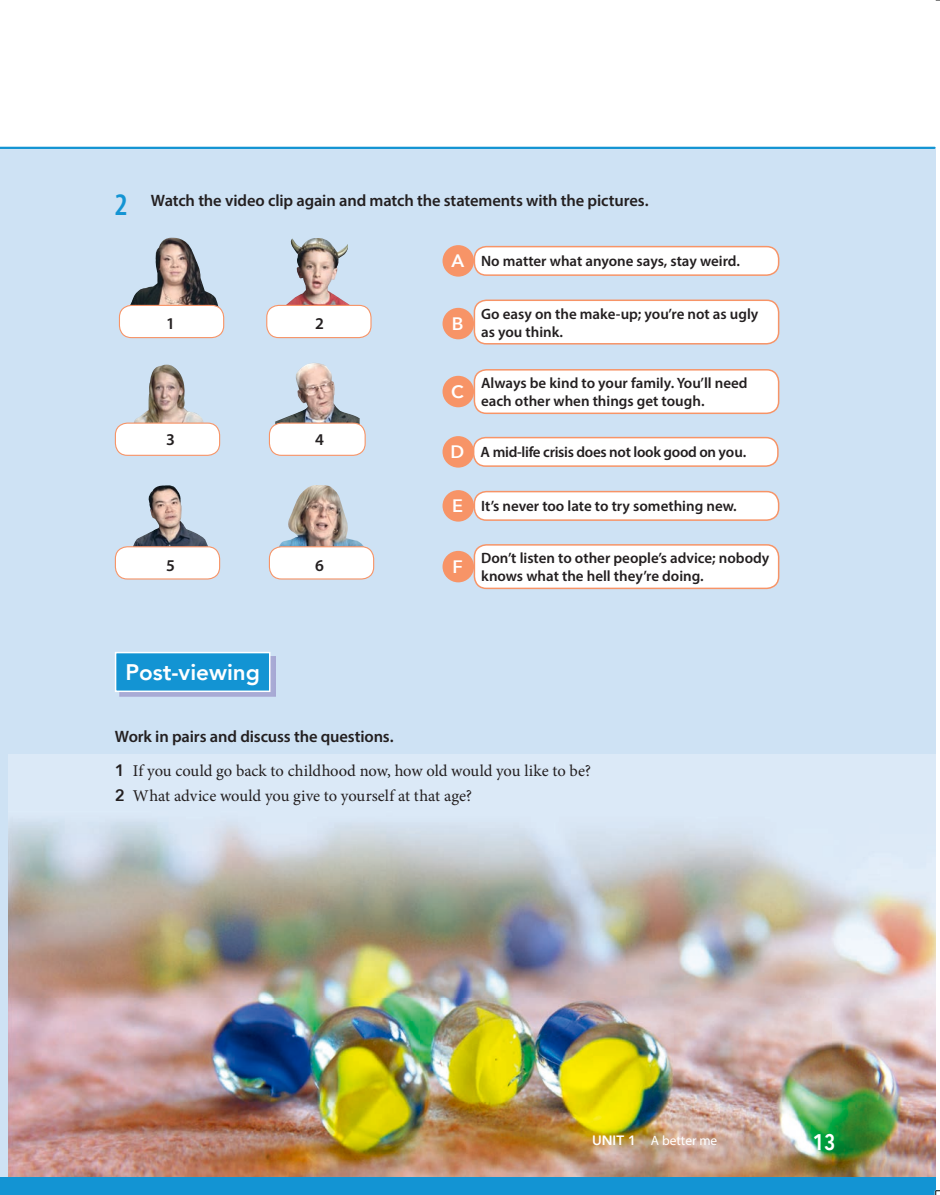
<style>
.page{position:relative;width:940px;height:1195px;background:#fff}
.page>*{position:absolute;margin:0;border:0;box-sizing:border-box;transform-origin:0 0}
.t1{font:800 22.5px "Avenir";color:#fff}
.t2{font:600 22.5px "Avenir Next Condensed";color:#fff}
.t3{font:600 18px "Avenir Next";color:#fff}
.t4{font:600 16.5px "Myriad Pro";letter-spacing:-.01em;color:#231f20}
.t5{font:16.5px/24.8px "Minion Pro";letter-spacing:-.005em;color:#231f20}
.t6{font:600 15px/18px "Myriad Pro";color:#231f20}
.t7{font:600 15px "Myriad Pro";letter-spacing:-.02em;color:#231f20}
.t8{font:13.5px "Myriad Pro";color:#fff}
.s1{font-stretch:condensed;font-size:31.5px;color:#1394d3}
.s2{font-family:"Avenir Next";font-weight:600}
.s3{font-family:"Avenir";font-weight:800}
</style>
<div class="page">
<div style="left:0;top:149px;width:935px;height:1046px;background:#cee2f4"></div>
<img style="left:119px;top:656px;width:156px;height:40px">
<div style="left:116px;top:652px;width:154px;height:39px;background:#1394d3"></div>
<div style="left:115px;top:652px;width:155px;height:40px;border:2px solid #fff"></div>
<hr style="left:0;top:147px;width:934px;height:2px;background:#1394d3">
<img style="left:9px;top:754px;width:926px;height:424px">
<div style="left:0;top:1178px;width:935px;height:17px;background:#1394d3"></div>
<img style="left:127px;top:237px;width:92px;height:70px">
<div style="left:119px;top:305px;width:105px;height:33px;background:#fff;border-radius:12px"></div>
<div style="left:119px;top:305px;width:105px;height:33px;border:1px solid #f79467;border-radius:12px"></div>
<img style="left:282px;top:238px;width:71px;height:67px">
<div style="left:267px;top:305px;width:104px;height:33px;background:#fff;border-radius:12px"></div>
<div style="left:266px;top:305px;width:105px;height:33px;border:1px solid #f79467;border-radius:12px"></div>
<img style="left:134px;top:364px;width:70px;height:58px">
<div style="left:115px;top:423px;width:105px;height:32px;background:#fff;border-radius:12px"></div>
<div style="left:115px;top:422px;width:105px;height:34px;border:1px solid #f79467;border-radius:12px"></div>
<img style="left:275px;top:363px;width:85px;height:62px">
<div style="left:269px;top:423px;width:96px;height:32px;background:#fff;border-radius:12px"></div>
<div style="left:269px;top:422px;width:97px;height:34px;border:1px solid #f79467;border-radius:12px"></div>
<img style="left:133px;top:485px;width:75px;height:61px">
<div style="left:115px;top:547px;width:105px;height:32px;background:#fff;border-radius:12px"></div>
<div style="left:115px;top:546px;width:105px;height:33px;border:1px solid #f79467;border-radius:12px"></div>
<img style="left:279px;top:485px;width:85px;height:61px">
<div style="left:269px;top:547px;width:105px;height:32px;background:#fff;border-radius:12px"></div>
<div style="left:269px;top:546px;width:105px;height:33px;border:1px solid #f79467;border-radius:12px"></div>
<div style="left:474px;top:247px;width:304px;height:28px;background:#fff;border-radius:12px"></div>
<div style="left:474px;top:246px;width:305px;height:30px;border:2px solid #f79467;border-radius:12px"></div>
<div style="left:474px;top:438px;width:304px;height:28px;background:#fff;border-radius:12px"></div>
<div style="left:473px;top:437px;width:305px;height:30px;border:2px solid #f79467;border-radius:12px"></div>
<div style="left:474px;top:492px;width:304px;height:28px;background:#fff;border-radius:12px"></div>
<div style="left:473px;top:491px;width:306px;height:30px;border:2px solid #f79467;border-radius:12px"></div>
<div style="left:474px;top:545px;width:304px;height:43px;background:#fff;border-radius:12px"></div>
<div style="left:474px;top:544px;width:305px;height:45px;border:2px solid #f79467;border-radius:12px"></div>
<div style="left:474px;top:300px;width:304px;height:44px;background:#fff;border-radius:12px"></div>
<div style="left:474px;top:299px;width:305px;height:45px;border:2px solid #f79467;border-radius:12px"></div>
<div style="left:474px;top:370px;width:304px;height:43px;background:#fff;border-radius:12px"></div>
<div style="left:474px;top:369px;width:305px;height:45px;border:2px solid #f79467;border-radius:12px"></div>
<div style="left:442px;top:245px;width:32px;height:32px;background:#f79467;border-radius:50%"></div>
<div style="left:442px;top:436px;width:32px;height:32px;background:#f79467;border-radius:50%"></div>
<div style="left:442px;top:490px;width:32px;height:32px;background:#f79467;border-radius:50%"></div>
<div style="left:442px;top:551px;width:32px;height:31px;background:#f79467;border-radius:50%"></div>
<div style="left:442px;top:308px;width:32px;height:31px;background:#f79467;border-radius:50%"></div>
<div style="left:442px;top:376px;width:32px;height:31px;background:#f79467;border-radius:50%"></div>
<svg style="left:934px;top:1189px;width:6px;height:6px"></svg>
<p class="t4" style="left:115px;top:190px;width:535px"><span class="s1">2</span> Watch the video clip again and match the statements with the pictures.</p>
<p class="t4" style="left:166px;top:312px;width:10px">1</p>
<p class="t4" style="left:315px;top:312px;width:10px">2</p>
<p class="t4" style="left:166px;top:429px;width:10px">3</p>
<p class="t4" style="left:315px;top:429px;width:10px">4</p>
<p class="t4" style="left:166px;top:555px;width:10px">5</p>
<p class="t4" style="left:315px;top:555px;width:10px">6</p>
<h1 class="t1" style="left:125px;top:655px;width:136px">Post-viewing</h1>
<p class="t3" style="left:451px;top:245px;width:14px">A</p>
<p class="t3" style="left:452px;top:308px;width:13px">B</p>
<p class="t3" style="left:451px;top:376px;width:14px">C</p>
<p class="t3" style="left:451px;top:436px;width:15px">D</p>
<p class="t3" style="left:452px;top:490px;width:12px">E</p>
<p class="t3" style="left:452px;top:551px;width:12px">F</p>
<p class="t6" style="left:481px;top:252px;width:260px">No matter what anyone says, stay weird.</p>
<p class="t6" style="left:481px;top:304px;width:279px">Go easy on the make-up; you’re not as ugly as you think.</p>
<p class="t6" style="left:481px;top:374px;width:268px">Always be kind to your family. You’ll need each other when things get tough.</p>
<p class="t7" style="left:480px;top:443px;width:267px">A mid-life crisis does not look good on you.</p>
<p class="t6" style="left:481px;top:497px;width:257px">It’s never too late to try something new.</p>
<p class="t6" style="left:481px;top:549px;width:290px">Don’t listen to other people’s advice; nobody knows what the hell they’re doing.</p>
<p class="t4" style="left:115px;top:726px;width:280px">Work in pairs and discuss the questions.</p>
<p class="t5" style="left:115px;top:758px;width:478px"><span class="s2">1</span> If you could go back to childhood now, how old would you like to be?<br><span class="s2">2</span> What advice would you give to yourself at that age?</p>
<p class="t8" style="left:592px;top:1132px;width:127px"><span class="s3">UNIT 1</span> A better me</p>
<h1 class="t2" style="left:813px;top:1123px;width:24px">13</h1>
</div>
